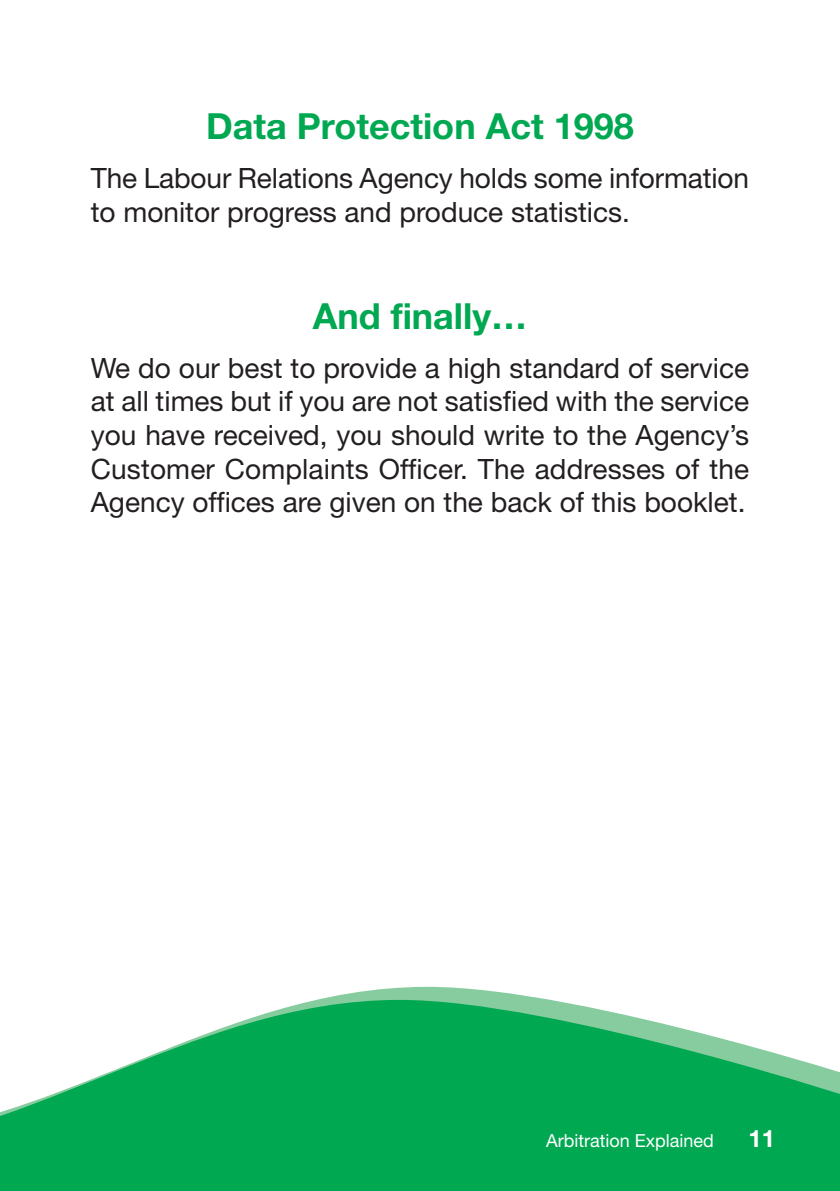
<style>
.page{position:relative;width:840px;height:1191px;background:#fff}
.page>*{position:absolute;margin:0;border:0;box-sizing:border-box;transform-origin:0 0}
.t1{font:700 36px "Helvetica Neue";color:#00a851}
.t2{font:28px/33.6px "Helvetica Neue";color:#231f20}
.t3{font:700 24px "Helvetica Neue";color:#fff}
.t4{font:18px "Helvetica Neue";color:#fff}
</style>
<div class="page">
<svg style="left:316px;top:986px;width:235px;height:14px;fill:#87cc9e"></svg>
<svg style="left:0;top:1000px;width:839px;height:191px;fill:#00a851"></svg>
<p class="t1" style="left:206px;top:113px;width:429px">Data Protection Act 1998</p>
<p class="t2" style="left:91px;top:164px;width:659px">The Labour Relations Agency holds some information to monitor progress and produce statistics.</p>
<p class="t1" style="left:312px;top:303px;width:216px">And finally…</p>
<p class="t2" style="left:91px;top:354px;width:659px;text-align:justify">We do our best to provide a high standard of service at all times but if you are not satisfied with the service you have received, you should write to the Agency’s Customer Complaints Officer. The addresses of the Agency offices are given on the back of this booklet.</p>
<p class="t4" style="left:546px;top:1134px;width:169px">Arbitration Explained</p>
<p class="t3" style="left:748px;top:1130px;width:28px">11</p>
</div>
